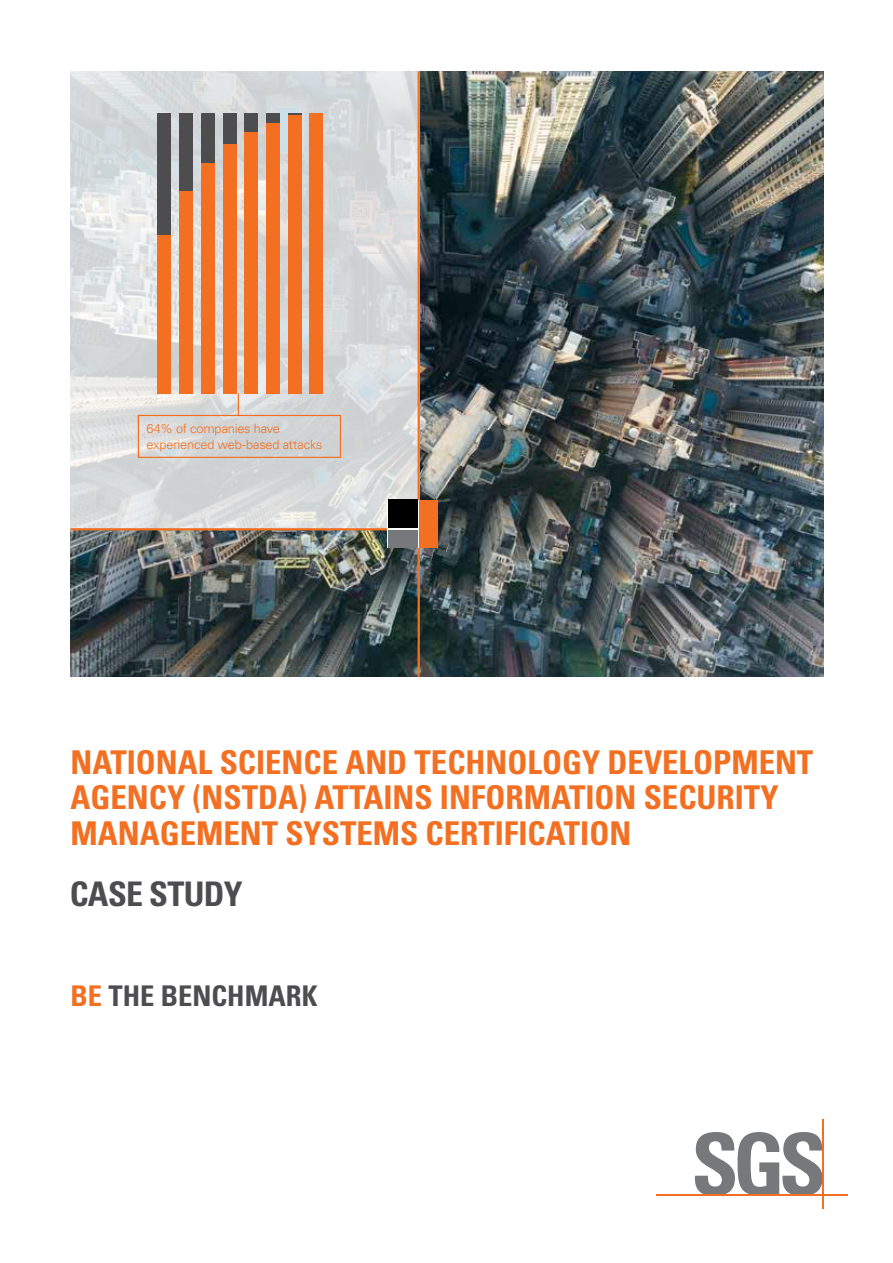
<style>
.page{position:relative;width:893px;height:1263px;background:#fff}
.page>*{position:absolute;margin:0;border:0;box-sizing:border-box;transform-origin:0 0}
.t1{font:700 condensed 33.9px "Univers LT";letter-spacing:-.02em;color:#4d4d4f}
.t2{font:700 condensed 32.7px/35.5px "Univers LT";color:#f36f21}
.t3{font:700 condensed 28.5px "Univers LT";color:#4d4d4f}
.t4{font:300 12.75px/16.5px "Univers LT";letter-spacing:-.01em;color:#f36f21}
.s1{color:#f36f21}
</style>
<div class="page">
<svg style="left:694px;top:1132px;width:128px;height:63px"></svg>
<hr style="left:656px;top:1195px;width:192px;height:1px;background:#f36f21">
<hr style="left:822px;top:1120px;width:1px;height:89px;background:#f36f21">
<img style="left:70px;top:71px;width:753px;height:606px">
<svg style="left:71px;top:71px;width:347px;height:457px;background:#d9dada"></svg>
<div style="left:138px;top:415px;width:203px;height:43px;border:1px solid #f36f21"></div>
<svg style="left:238px;top:393px;width:1px;height:22px"></svg>
<div style="left:158px;top:113px;width:13px;height:280px;background:#4d4d4f"></div>
<div style="left:179px;top:113px;width:14px;height:280px;background:#4d4d4f"></div>
<div style="left:201px;top:113px;width:14px;height:280px;background:#4d4d4f"></div>
<div style="left:223px;top:113px;width:14px;height:280px;background:#4d4d4f"></div>
<div style="left:244px;top:113px;width:13px;height:280px;background:#4d4d4f"></div>
<div style="left:266px;top:113px;width:13px;height:280px;background:#4d4d4f"></div>
<div style="left:310px;top:113px;width:13px;height:280px;background:#f36f21"></div>
<div style="left:288px;top:115px;width:13px;height:278px;background:#f36f21"></div>
<div style="left:266px;top:123px;width:13px;height:270px;background:#f36f21"></div>
<div style="left:244px;top:132px;width:13px;height:261px;background:#f36f21"></div>
<div style="left:223px;top:144px;width:14px;height:249px;background:#f36f21"></div>
<div style="left:201px;top:163px;width:14px;height:230px;background:#f36f21"></div>
<div style="left:179px;top:191px;width:14px;height:202px;background:#f36f21"></div>
<div style="left:158px;top:235px;width:13px;height:158px;background:#f36f21"></div>
<hr style="left:418px;top:71px;width:2px;height:606px;background:#f36f21">
<hr style="left:70px;top:528px;width:350px;height:2px;background:#f36f21">
<div style="left:388px;top:500px;width:50px;height:47px;background:linear-gradient(to bottom,#fff,#fff)"></div>
<div style="left:420px;top:500px;width:18px;height:47px;background:#f36f21"></div>
<div style="left:388px;top:530px;width:29px;height:17px;background:#77787b"></div>
<div style="left:388px;top:500px;width:29px;height:28px;background:#000"></div>
<p class="t4" style="left:146px;top:420px;width:178px">64% of companies have experienced web-based attacks</p>
<p class="t2" style="left:71px;top:744px;width:744px">NATIONAL SCIENCE AND TECHNOLOGY DEVELOPMENT<br>AGENCY (NSTDA) ATTAINS INFORMATION SECURITY<br>MANAGEMENT SYSTEMS CERTIFICATION</p>
<p class="t1" style="left:70px;top:873px;width:174px">CASE STUDY</p>
<p class="t3" style="left:71px;top:978px;width:249px"><span class="s1">BE</span> THE BENCHMARK</p>
</div>
